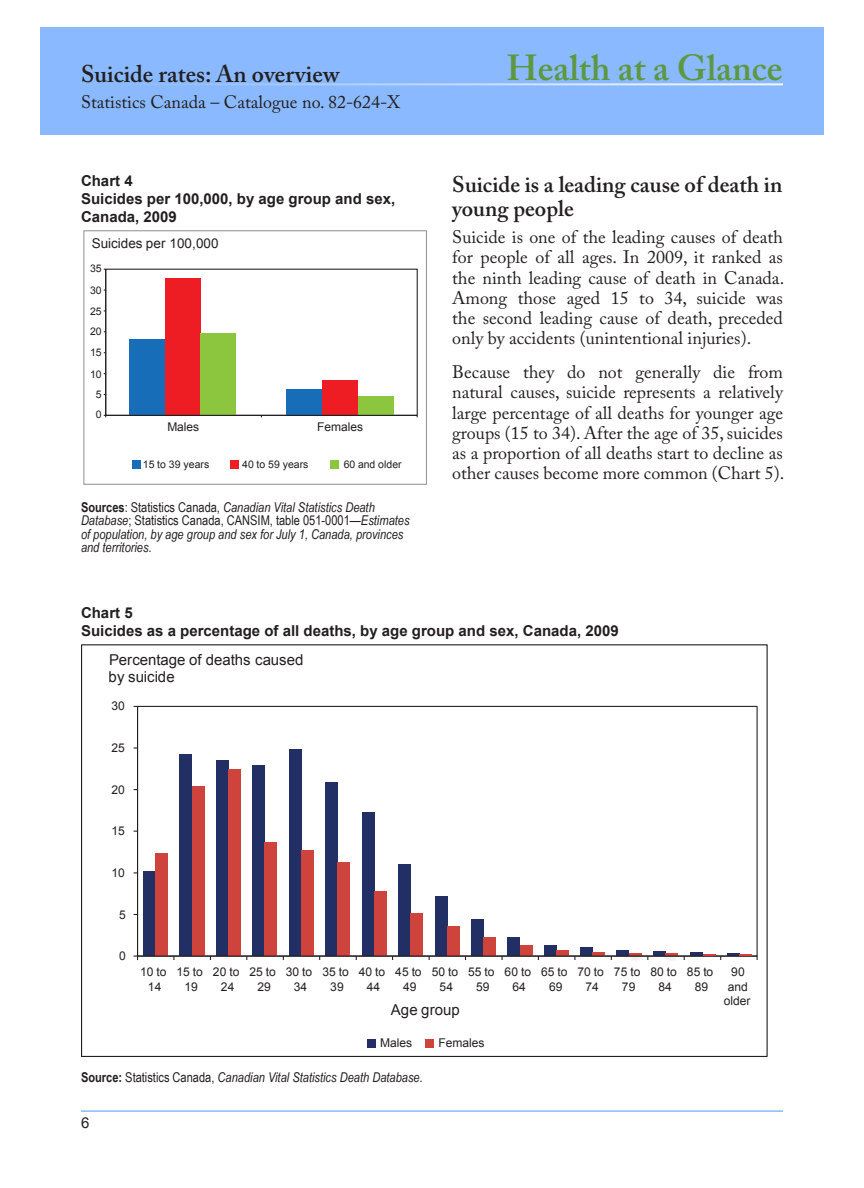
<style>
.page{position:relative;width:864px;height:1188px;background:#fff}
.page>*{position:absolute;margin:0;border:0;box-sizing:border-box;transform-origin:0 0}
.t1{font:600 36px "Adobe Caslon Pro";color:#5d9841}
.t2{font:600 24px "Adobe Caslon Pro";color:#231f20}
.Head2{font:600 22.5px/24px "Adobe Caslon Pro";color:#231f20}
.Body{font:18px/20.2px "Adobe Caslon Pro";color:#231f20;text-align:justify}
.Chart_Title{font:700 15px/18px "Arial";color:#231f20}
.Chart_Title-NoSpan{font:700 15px/18px "Arial";color:#231f20}
.t3{font:15px/16.6px "Arial";color:#231f20}
.Chart_Title-NoSpan-2{font:italic 13.5px/13.5px "Arial Narrow";color:#231f20}
.Chart_Source{font:italic 13.5px "Arial Narrow";color:#231f20}
.t4{font:13.5px "Arial";letter-spacing:.005em;color:#231f20}
.t5{font:12px/14.5px "Arial";letter-spacing:.005em;color:#231f20;text-align:center}
.t6{font:10.5px "Arial";letter-spacing:.005em;color:#231f20}
.s1{font-weight:700;font-style:normal}
.s2{font-style:normal}
</style>
<div class="page">
<div style="left:783px;top:41px;width:26px;height:84px;background:#8ab9ff"></div>
<hr style="left:81px;top:1110px;width:702px;height:2px;background:#8ab9ff">
<div style="left:83px;top:230px;width:344px;height:255px;border:1px solid #989a9d"></div>
<div style="left:105px;top:269px;width:313px;height:147px;border:1px solid #231f20"></div>
<hr style="left:105px;top:269px;width:1px;height:146px;background:#231f20">
<div style="left:130px;top:340px;width:35px;height:75px;background:#176db7"></div>
<div style="left:165px;top:278px;width:36px;height:137px;background:#ee1d23"></div>
<div style="left:201px;top:333px;width:35px;height:82px;background:#8bc63e"></div>
<div style="left:287px;top:390px;width:35px;height:25px;background:#176db7"></div>
<div style="left:322px;top:380px;width:36px;height:35px;background:#ee1d23"></div>
<div style="left:358px;top:396px;width:35px;height:19px;background:#8bc63e"></div>
<div style="left:133px;top:461px;width:8px;height:8px;background:#176db7"></div>
<div style="left:230px;top:461px;width:8px;height:8px;background:#ee1d23"></div>
<div style="left:330px;top:461px;width:8px;height:8px;background:#8bc63e"></div>
<hr style="left:106px;top:415px;width:311px;height:1px;background:#231f20">
<img style="left:631px;top:953px;width:14px;height:7px">
<img style="left:667px;top:955px;width:14px;height:5px">
<hr style="left:137px;top:706px;width:1px;height:250px;background:#231f20">
<div style="left:143px;top:871px;width:12px;height:85px;background:#212f64"></div>
<div style="left:155px;top:853px;width:13px;height:103px;background:#ce433c"></div>
<div style="left:180px;top:754px;width:12px;height:202px;background:#212f64"></div>
<div style="left:192px;top:787px;width:12px;height:169px;background:#ce433c"></div>
<div style="left:216px;top:760px;width:12px;height:196px;background:#212f64"></div>
<div style="left:229px;top:770px;width:12px;height:186px;background:#ce433c"></div>
<div style="left:252px;top:766px;width:13px;height:190px;background:#212f64"></div>
<div style="left:265px;top:843px;width:12px;height:113px;background:#ce433c"></div>
<div style="left:290px;top:750px;width:12px;height:206px;background:#212f64"></div>
<div style="left:302px;top:851px;width:12px;height:105px;background:#ce433c"></div>
<div style="left:325px;top:783px;width:13px;height:173px;background:#212f64"></div>
<div style="left:338px;top:862px;width:12px;height:94px;background:#ce433c"></div>
<div style="left:362px;top:812px;width:13px;height:144px;background:#212f64"></div>
<div style="left:375px;top:891px;width:12px;height:65px;background:#ce433c"></div>
<div style="left:398px;top:865px;width:13px;height:91px;background:#212f64"></div>
<div style="left:410px;top:913px;width:13px;height:43px;background:#ce433c"></div>
<div style="left:435px;top:897px;width:12px;height:59px;background:#212f64"></div>
<div style="left:448px;top:926px;width:12px;height:30px;background:#ce433c"></div>
<div style="left:471px;top:919px;width:12px;height:37px;background:#212f64"></div>
<div style="left:483px;top:937px;width:13px;height:19px;background:#ce433c"></div>
<div style="left:508px;top:937px;width:12px;height:19px;background:#212f64"></div>
<div style="left:520px;top:945px;width:12px;height:11px;background:#ce433c"></div>
<div style="left:544px;top:945px;width:13px;height:11px;background:#212f64"></div>
<div style="left:557px;top:951px;width:12px;height:5px;background:#ce433c"></div>
<div style="left:581px;top:947px;width:12px;height:9px;background:#212f64"></div>
<svg style="left:593px;top:952px;width:12px;height:4px"></svg>
<div style="left:617px;top:951px;width:12px;height:5px;background:#212f64"></div>
<svg style="left:629px;top:953px;width:12px;height:3px"></svg>
<svg style="left:654px;top:952px;width:12px;height:4px"></svg>
<svg style="left:666px;top:953px;width:12px;height:3px"></svg>
<svg style="left:691px;top:952px;width:12px;height:4px"></svg>
<hr style="left:138px;top:956px;width:619px;height:1px;background:#231f20">
<div style="left:367px;top:1039px;width:9px;height:9px;background:#212f64"></div>
<div style="left:425px;top:1039px;width:9px;height:9px;background:#ce433c"></div>
<svg style="left:701px;top:954px;width:20px;height:6px"></svg>
<svg style="left:727px;top:953px;width:31px;height:7px"></svg>
<h2 class="t2" style="left:81px;top:60px;width:260px">Suicide rates: An overview</h2>
<h1 class="t1" style="left:507px;top:47px;width:277px">Health at a Glance</h1>
<p class="Body" style="left:81px;top:92px;width:321px">Statistics Canada – Catalogue no. 82-624-X</p>
<p class="Chart_Title-NoSpan" style="left:81px;top:173px;width:316px">Chart 4<br>Suicides per 100,000, by age group and sex,<br>Canada, 2009</p>
<p class="t4" style="left:92px;top:235px;width:129px">Suicides per 100,000</p>
<p class="t6" style="left:90px;top:262px;width:13px">35</p>
<p class="t6" style="left:90px;top:283px;width:13px">30</p>
<p class="t6" style="left:90px;top:304px;width:13px">25</p>
<p class="t6" style="left:90px;top:325px;width:13px">20</p>
<p class="t6" style="left:90px;top:346px;width:13px">15</p>
<p class="t6" style="left:90px;top:367px;width:13px">10</p>
<p class="t6" style="left:96px;top:388px;width:7px">5</p>
<p class="t6" style="left:96px;top:408px;width:7px">0</p>
<p class="t5" style="left:167px;top:420px;width:33px">Males</p>
<p class="t5" style="left:317px;top:420px;width:47px">Females</p>
<p class="t6" style="left:143px;top:457px;width:68px">15 to 39 years</p>
<p class="t6" style="left:242px;top:457px;width:68px">40 to 59 years</p>
<p class="t6" style="left:344px;top:457px;width:60px">60 and older</p>
<p class="Chart_Title-NoSpan-2" style="left:81px;top:500px;width:330px"><span class="s1">Sources</span><span class="s2">: Statistics Canada,</span> Canadian Vital Statistics Death Database<span class="s2">; Statistics Canada, CANSIM, table 051-0001—</span>Estimates of population, by age group and sex for July 1, Canada, provinces and territories.</p>
<p class="Head2" style="left:452px;top:172px;width:332px">Suicide is a leading cause of death in young people</p>
<p class="Body" style="left:452px;top:227px;width:333px">Suicide is one of the leading causes of death for people of all ages. In 2009, it ranked as the ninth leading cause of death in Canada.<br>Among those aged 15 to 34, suicide was the second leading cause of death, preceded only by accidents (unintentional injuries).</p>
<p class="Body" style="left:452px;top:362px;width:333px">Because they do not generally die from natural causes, suicide represents a relatively large percentage of all deaths for younger age groups (15 to 34). After the age of 35, suicides as a proportion of all deaths start to decline as other causes become more common (Chart 5).</p>
<p class="Chart_Title" style="left:81px;top:604px;width:539px">Chart 5<br>Suicides as a percentage of all deaths, by age group and sex, Canada, 2009</p>
<p class="t3" style="left:109px;top:652px;width:196px">Percentage of deaths caused by suicide</p>
<p class="t5" style="left:111px;top:699px;width:15px">30</p>
<p class="t5" style="left:111px;top:741px;width:15px">25</p>
<p class="t5" style="left:111px;top:782px;width:15px">20</p>
<p class="t5" style="left:111px;top:824px;width:15px">15</p>
<p class="t5" style="left:111px;top:866px;width:15px">10</p>
<p class="t5" style="left:119px;top:907px;width:8px">5</p>
<p class="t5" style="left:119px;top:949px;width:8px">0</p>
<p class="t5" style="left:140px;top:965px;width:28px">10 to<br>14</p>
<p class="t5" style="left:177px;top:965px;width:28px">15 to<br>19</p>
<p class="t5" style="left:213px;top:965px;width:28px">20 to<br>24</p>
<p class="t5" style="left:249px;top:965px;width:28px">25 to<br>29</p>
<p class="t5" style="left:286px;top:965px;width:28px">30 to<br>34</p>
<p class="t5" style="left:322px;top:965px;width:28px">35 to<br>39</p>
<p class="t5" style="left:359px;top:965px;width:28px">40 to<br>44</p>
<p class="t5" style="left:395px;top:965px;width:28px">45 to<br>49</p>
<p class="t5" style="left:432px;top:965px;width:28px">50 to<br>54</p>
<p class="t5" style="left:468px;top:965px;width:28px">55 to<br>59</p>
<p class="t5" style="left:505px;top:965px;width:28px">60 to<br>64</p>
<p class="t5" style="left:541px;top:965px;width:28px">65 to<br>69</p>
<p class="t5" style="left:578px;top:965px;width:28px">70 to<br>74</p>
<p class="t5" style="left:614px;top:965px;width:28px">75 to<br>79</p>
<p class="t5" style="left:650px;top:965px;width:28px">80 to<br>84</p>
<p class="t5" style="left:687px;top:965px;width:28px">85 to<br>89</p>
<p class="t5" style="left:724px;top:965px;width:28px">90 and older</p>
<p class="t3" style="left:391px;top:1002px;width:70px">Age group</p>
<p class="t5" style="left:380px;top:1035px;width:34px">Males</p>
<p class="t5" style="left:438px;top:1035px;width:48px">Females</p>
<p class="Chart_Source" style="left:81px;top:1067px;width:343px"><span class="s1">Source:</span> <span class="s2">Statistics Canada,</span> Canadian Vital Statistics Death Database.</p>
<p class="t3" style="left:81px;top:1115px;width:10px">6</p>
</div>
